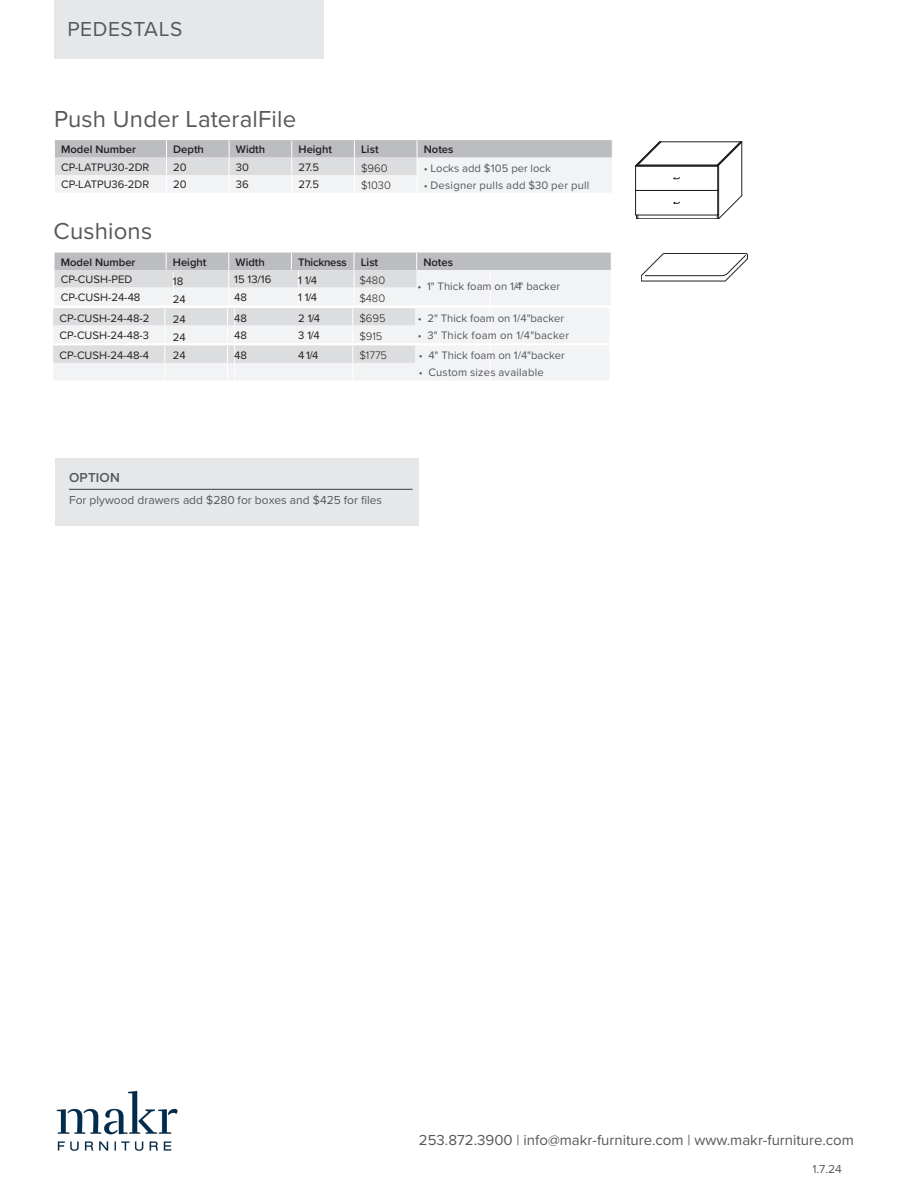
<style>
.page{position:relative;width:918px;height:1188px;background:#fff}
.page>*{position:absolute;margin:0;border:0;box-sizing:border-box;transform-origin:0 0}
.Pricing_Title{font:24px "Proxima Nova";letter-spacing:.01em;color:#57585a}
.Running_Header{font:21px "Proxima Nova";letter-spacing:.025em;color:#57585a}
.t1{font:15px "Proxima Nova";color:#585858}
.t2{font:600 13.5px "Proxima Nova";letter-spacing:.015em;color:#57585a}
.Options{font:12px "Proxima Nova";color:#57585a}
.t3{font:12px "Proxima Nova";color:#58595b}
.t4{font:11.25px "Proxima Nova";letter-spacing:.01em;color:#57585a}
.Table_Paragraph{font:11.25px "Proxima Nova";color:#231f20}
.Table_Header{font:600 11.25px "Proxima Nova";color:#231f20}
.Table_Paragraph-2{font:300 11.25px "Proxima Nova";color:#231f20}
.Table_Header-2{font:600 11.25px "Proxima Nova";letter-spacing:-.02em;color:#231f20}
</style>
<div class="page">
<img style="left:56px;top:1090px;width:122px;height:61px">
<div style="left:54px;top:0;width:270px;height:58px;background:#e6e7e9"></div>
<div style="left:56px;top:458px;width:363px;height:68px;background:#e6e7e9"></div>
<hr style="left:69px;top:489px;width:343px;height:1px;background:#57585a">
<svg style="left:641px;top:253px;width:107px;height:28px"></svg>
<svg style="left:54px;top:140px;width:559px;height:52px"></svg>
<svg style="left:635px;top:142px;width:107px;height:77px"></svg>
<svg style="left:53px;top:253px;width:558px;height:127px"></svg>
<p class="Running_Header" style="left:68px;top:13px;width:117px">PEDESTALS</p>
<p class="Pricing_Title" style="left:54px;top:101px;width:244px">Push Under LateralFile</p>
<p class="Table_Header" style="left:61px;top:141px;width:76px">Model Number</p>
<p class="Table_Header" style="left:173px;top:141px;width:32px">Depth</p>
<p class="Table_Header" style="left:236px;top:141px;width:31px">Width</p>
<p class="Table_Header" style="left:299px;top:141px;width:35px">Height</p>
<p class="Table_Header" style="left:361px;top:141px;width:19px">List</p>
<p class="Table_Header" style="left:424px;top:141px;width:31px">Notes</p>
<p class="Table_Paragraph" style="left:61px;top:159px;width:90px">CP-LATPU30-2DR</p>
<p class="Table_Paragraph" style="left:173px;top:159px;width:15px">20</p>
<p class="Table_Paragraph" style="left:236px;top:159px;width:15px">30</p>
<p class="Table_Paragraph" style="left:299px;top:159px;width:22px">27.5</p>
<p class="Table_Paragraph-2" style="left:361px;top:159px;width:28px">$960</p>
<p class="t4" style="left:424px;top:160px;width:129px">• Locks add $105 per lock</p>
<p class="Table_Paragraph" style="left:61px;top:176px;width:90px">CP-LATPU36-2DR</p>
<p class="Table_Paragraph" style="left:173px;top:176px;width:15px">20</p>
<p class="Table_Paragraph" style="left:236px;top:176px;width:14px">36</p>
<p class="Table_Paragraph" style="left:299px;top:176px;width:22px">27.5</p>
<p class="Table_Paragraph-2" style="left:361px;top:177px;width:31px">$1030</p>
<p class="t4" style="left:424px;top:177px;width:167px">• Designer pulls add $30 per pull</p>
<p class="Pricing_Title" style="left:54px;top:214px;width:100px">Cushions</p>
<p class="Table_Header" style="left:61px;top:254px;width:76px">Model Number</p>
<p class="Table_Header" style="left:173px;top:254px;width:35px">Height</p>
<p class="Table_Header" style="left:236px;top:254px;width:31px">Width</p>
<p class="Table_Header-2" style="left:298px;top:254px;width:50px">Thickness</p>
<p class="Table_Header" style="left:361px;top:254px;width:19px">List</p>
<p class="Table_Header" style="left:423px;top:254px;width:31px">Notes</p>
<p class="Table_Paragraph" style="left:61px;top:271px;width:73px">CP-CUSH-PED</p>
<p class="Table_Paragraph" style="left:173px;top:273px;width:12px">18</p>
<p class="Table_Paragraph" style="left:234px;top:271px;width:39px">15 13/16</p>
<p class="Table_Paragraph" style="left:298px;top:271px;width:21px">1 1/4</p>
<p class="Table_Paragraph-2" style="left:359px;top:272px;width:27px">$480</p>
<p class="t4" style="left:418px;top:278px;width:144px">• 1" Thick foam on 1/4" backer</p>
<p class="Table_Paragraph" style="left:61px;top:289px;width:81px">CP-CUSH-24-48</p>
<p class="Table_Paragraph" style="left:173px;top:291px;width:14px">24</p>
<p class="Table_Paragraph" style="left:234px;top:289px;width:14px">48</p>
<p class="Table_Paragraph" style="left:298px;top:289px;width:21px">1 1/4</p>
<p class="Table_Paragraph-2" style="left:359px;top:289px;width:27px">$480</p>
<p class="Table_Paragraph" style="left:59px;top:309px;width:92px">CP-CUSH-24-48-2</p>
<p class="Table_Paragraph" style="left:173px;top:311px;width:14px">24</p>
<p class="Table_Paragraph" style="left:234px;top:309px;width:14px">48</p>
<p class="Table_Paragraph" style="left:298px;top:309px;width:23px">2 1/4</p>
<p class="Table_Paragraph-2" style="left:359px;top:310px;width:28px">$695</p>
<p class="t4" style="left:418px;top:309px;width:148px">• 2" Thick foam on 1/4"backer</p>
<p class="Table_Paragraph" style="left:59px;top:327px;width:91px">CP-CUSH-24-48-3</p>
<p class="Table_Paragraph" style="left:173px;top:329px;width:14px">24</p>
<p class="Table_Paragraph" style="left:234px;top:327px;width:14px">48</p>
<p class="Table_Paragraph" style="left:298px;top:327px;width:23px">3 1/4</p>
<p class="Table_Paragraph-2" style="left:359px;top:328px;width:25px">$915</p>
<p class="t4" style="left:418px;top:327px;width:153px">• 3" Thick foam on 1/4"backer</p>
<p class="Table_Paragraph" style="left:59px;top:347px;width:91px">CP-CUSH-24-48-4</p>
<p class="Table_Paragraph" style="left:173px;top:347px;width:14px">24</p>
<p class="Table_Paragraph" style="left:234px;top:347px;width:14px">48</p>
<p class="Table_Paragraph" style="left:298px;top:347px;width:22px">4 1/4</p>
<p class="Table_Paragraph-2" style="left:359px;top:347px;width:29px">$1775</p>
<p class="t4" style="left:419px;top:347px;width:148px">• 4" Thick foam on 1/4"backer</p>
<p class="t4" style="left:419px;top:364px;width:126px">• Custom sizes available</p>
<h3 class="t2" style="left:69px;top:467px;width:52px">OPTION</h3>
<p class="Options" style="left:69px;top:491px;width:315px">For plywood drawers add $280 for boxes and $425 for files</p>
<h3 class="t1" style="left:419px;top:1128px;width:437px">253.872.3900 | info@makr-furniture.com | www.makr-furniture.com</h3>
<p class="t3" style="left:812px;top:1160px;width:31px">1.7.24</p>
</div>
